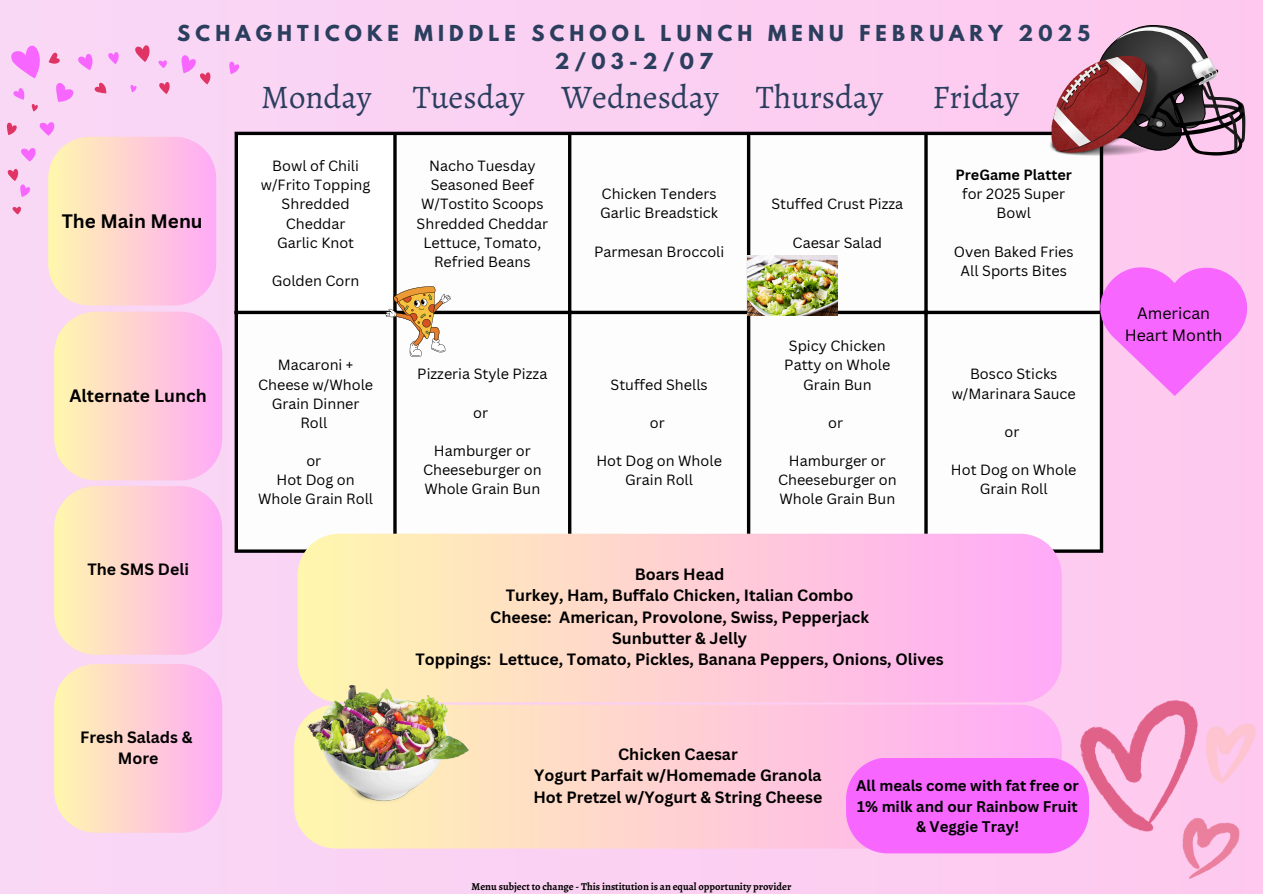
<style>
.page{position:relative;width:1263px;height:894px;background:#fff}
.page>*{position:absolute;margin:0;border:0;box-sizing:border-box;transform-origin:0 0}
.t1{font:33px "Alegreya";color:#2b3e5e}
.t2{font:700 19.5px/28.2px "League Spartan";letter-spacing:.265em;color:#2b3e5e;text-align:center}
.t3{font:700 18.9px "Canva Sans";color:#000}
.t4{font:700 17.4px "Canva Sans";color:#000}
.t5{font:700 15.9px/21.3px "Canva Sans";color:#000;text-align:center}
.t6{font:15.9px/21.3px "Canva Sans";color:#000;text-align:center}
.t7{font:700 15px/20.2px "Canva Sans";color:#000;text-align:center}
.t8{font:14.4px/19.2px "Canva Sans";color:#000;text-align:center}
.t9{font:700 10.5px "Alegreya";color:#000}
.s1{font-weight:700}
</style>
<div class="page">
<div style="left:0;top:0;width:1263px;height:893px;background:#fbd1f2"></div>
<div style="left:238px;top:135px;width:862px;height:414px;background:#fdfdfd"></div>
<hr style="left:235px;top:135px;width:3px;height:414px;background:#000">
<svg style="left:393px;top:135px;width:4px;height:398px"></svg>
<hr style="left:568px;top:135px;width:3px;height:414px;background:#000">
<hr style="left:747px;top:135px;width:3px;height:414px;background:#000">
<svg style="left:924px;top:135px;width:4px;height:398px"></svg>
<hr style="left:1100px;top:135px;width:3px;height:414px;background:#000">
<hr style="left:235px;top:132px;width:868px;height:3px;background:#000">
<svg style="left:238px;top:310px;width:862px;height:4px;fill:#000"></svg>
<hr style="left:235px;top:549px;width:868px;height:3px;background:#000">
<svg style="left:56px;top:83px;width:18px;height:19px"></svg>
<svg style="left:130px;top:85px;width:7px;height:7px"></svg>
<svg style="left:13px;top:88px;width:12px;height:12px"></svg>
<svg style="left:49px;top:53px;width:11px;height:11px"></svg>
<svg style="left:108px;top:52px;width:11px;height:12px"></svg>
<svg style="left:135px;top:45px;width:15px;height:17px"></svg>
<svg style="left:159px;top:82px;width:11px;height:12px"></svg>
<svg style="left:158px;top:60px;width:9px;height:8px"></svg>
<svg style="left:181px;top:55px;width:29px;height:29px"></svg>
<svg style="left:78px;top:54px;width:15px;height:16px"></svg>
<svg style="left:11px;top:45px;width:29px;height:33px"></svg>
<svg style="left:95px;top:83px;width:11px;height:10px"></svg>
<svg style="left:32px;top:104px;width:6px;height:7px"></svg>
<svg style="left:229px;top:62px;width:10px;height:12px"></svg>
<svg style="left:7px;top:122px;width:209px;height:183px"></svg>
<img style="left:1080px;top:700px;width:175px;height:178px">
<svg style="left:54px;top:311px;width:168px;height:169px"></svg>
<svg style="left:54px;top:486px;width:168px;height:168px"></svg>
<svg style="left:54px;top:664px;width:168px;height:168px"></svg>
<svg style="left:298px;top:533px;width:763px;height:169px"></svg>
<svg style="left:1100px;top:267px;width:147px;height:129px"></svg>
<svg style="left:294px;top:704px;width:768px;height:144px"></svg>
<svg style="left:846px;top:757px;width:243px;height:96px"></svg>
<img style="left:1048px;top:131px;width:6px;height:25px">
<img style="left:1054px;top:155px;width:68px;height:1px">
<svg style="left:1051px;top:25px;width:194px;height:130px"></svg>
<svg style="left:385px;top:286px;width:66px;height:71px"></svg>
<img style="left:307px;top:685px;width:161px;height:119px">
<img style="left:747px;top:256px;width:90px;height:59px">
<p class="t2" style="left:177px;top:21px;width:914px">SCHAGHTICOKE MIDDLE SCHOOL LUNCH MENU FEBRUARY 2025<br>2/03-2/07</p>
<h3 class="t1" style="left:261px;top:74px;width:112px">Monday</h3>
<h5 class="t1" style="left:413px;top:74px;width:113px">Tuesday</h5>
<h4 class="t1" style="left:562px;top:74px;width:159px">Wednesday</h4>
<h4 class="t1" style="left:756px;top:74px;width:129px">Thursday</h4>
<h4 class="t1" style="left:932px;top:74px;width:88px">Friday</h4>
<p class="t3" style="left:62px;top:208px;width:143px">The Main Menu</p>
<p class="t4" style="left:69px;top:383px;width:139px">Alternate Lunch</p>
<p class="t5" style="left:87px;top:558px;width:103px">The SMS Deli</p>
<p class="t5" style="left:80px;top:725px;width:114px">Fresh Salads &amp;<br>More</p>
<h2 class="t8" style="left:272px;top:156px;width:88px">Bowl of Chili</h2>
<p class="t8" style="left:261px;top:175px;width:111px">w/Frito Topping</p>
<p class="t8" style="left:282px;top:194px;width:70px;text-align:left">Shredded<br>Cheddar</p>
<h1 class="t8" style="left:277px;top:232px;width:79px">Garlic Knot</h1>
<h1 class="t8" style="left:272px;top:271px;width:89px">Golden Corn</h1>
<p class="t8" style="left:258px;top:355px;width:117px">Macaroni +<br>Cheese w/Whole<br>Grain Dinner<br>Roll</p>
<p class="t8" style="left:306px;top:451px;width:16px">or</p>
<p class="t8" style="left:258px;top:470px;width:117px">Hot Dog on<br>Whole Grain Roll</p>
<h1 class="t8" style="left:429px;top:156px;width:108px">Nacho Tuesday</h1>
<h1 class="t8" style="left:431px;top:175px;width:105px">Seasoned Beef</h1>
<h1 class="t8" style="left:421px;top:194px;width:124px">W/Tostito Scoops</h1>
<p class="t8" style="left:417px;top:213px;width:133px">Shredded Cheddar</p>
<p class="t8" style="left:423px;top:232px;width:119px">Lettuce, Tomato,</p>
<p class="t8" style="left:434px;top:251px;width:98px">Refried Beans</p>
<p class="t8" style="left:417px;top:364px;width:132px">Pizzeria Style Pizza</p>
<p class="t8" style="left:473px;top:402px;width:16px">or</p>
<p class="t8" style="left:423px;top:440px;width:120px">Hamburger or<br>Cheeseburger on<br>Whole Grain Bun</p>
<p class="t8" style="left:602px;top:184px;width:117px">Chicken Tenders</p>
<p class="t8" style="left:600px;top:203px;width:119px">Garlic Breadstick</p>
<p class="t8" style="left:594px;top:241px;width:132px">Parmesan Broccoli</p>
<p class="t8" style="left:610px;top:374px;width:99px">Stuffed Shells</p>
<p class="t8" style="left:650px;top:412px;width:16px">or</p>
<p class="t8" style="left:596px;top:451px;width:127px">Hot Dog on Whole<br>Grain Roll</p>
<p class="t8" style="left:771px;top:194px;width:133px">Stuffed Crust Pizza</p>
<p class="t8" style="left:793px;top:232px;width:91px">Caesar Salad</p>
<p class="t8" style="left:784px;top:336px;width:107px">Spicy Chicken<br>Patty on Whole<br>Grain Bun</p>
<p class="t8" style="left:828px;top:412px;width:16px">or</p>
<p class="t8" style="left:778px;top:451px;width:120px">Hamburger or<br>Cheeseburger on<br>Whole Grain Bun</p>
<p class="t8" style="left:955px;top:165px;width:118px"><span class="s1">PreGame Platter </span>for 2025 Super<br>Bowl</p>
<p class="t8" style="left:954px;top:241px;width:121px">Oven Baked Fries</p>
<p class="t8" style="left:961px;top:260px;width:108px">All Sports Bites</p>
<p class="t8" style="left:952px;top:364px;width:126px">Bosco Sticks w/Marinara Sauce</p>
<p class="t8" style="left:1004px;top:421px;width:16px">or</p>
<p class="t8" style="left:951px;top:460px;width:127px">Hot Dog on Whole<br>Grain Roll</p>
<p class="t5" style="left:415px;top:563px;width:530px">Boars Head<br>Turkey, Ham, Buffalo Chicken, Italian Combo<br>Cheese: American, Provolone, Swiss, Pepperjack<br>Sunbutter &amp; Jelly<br>Toppings: Lettuce, Tomato, Pickles, Banana Peppers, Onions, Olives</p>
<p class="t5" style="left:533px;top:742px;width:291px">Chicken Caesar<br>Yogurt Parfait w/Homemade Granola<br>Hot Pretzel w/Yogurt &amp; String Cheese</p>
<p class="t9" style="left:472px;top:879px;width:321px">Menu subject to change - This institution is an equal opportunity provider</p>
<p class="t7" style="left:856px;top:775px;width:224px">All meals come with fat free or<br>1% milk and our Rainbow Fruit &amp; Veggie Tray!</p>
<p class="t6" style="left:1125px;top:302px;width:99px">American<br>Heart Month</p>
</div>
